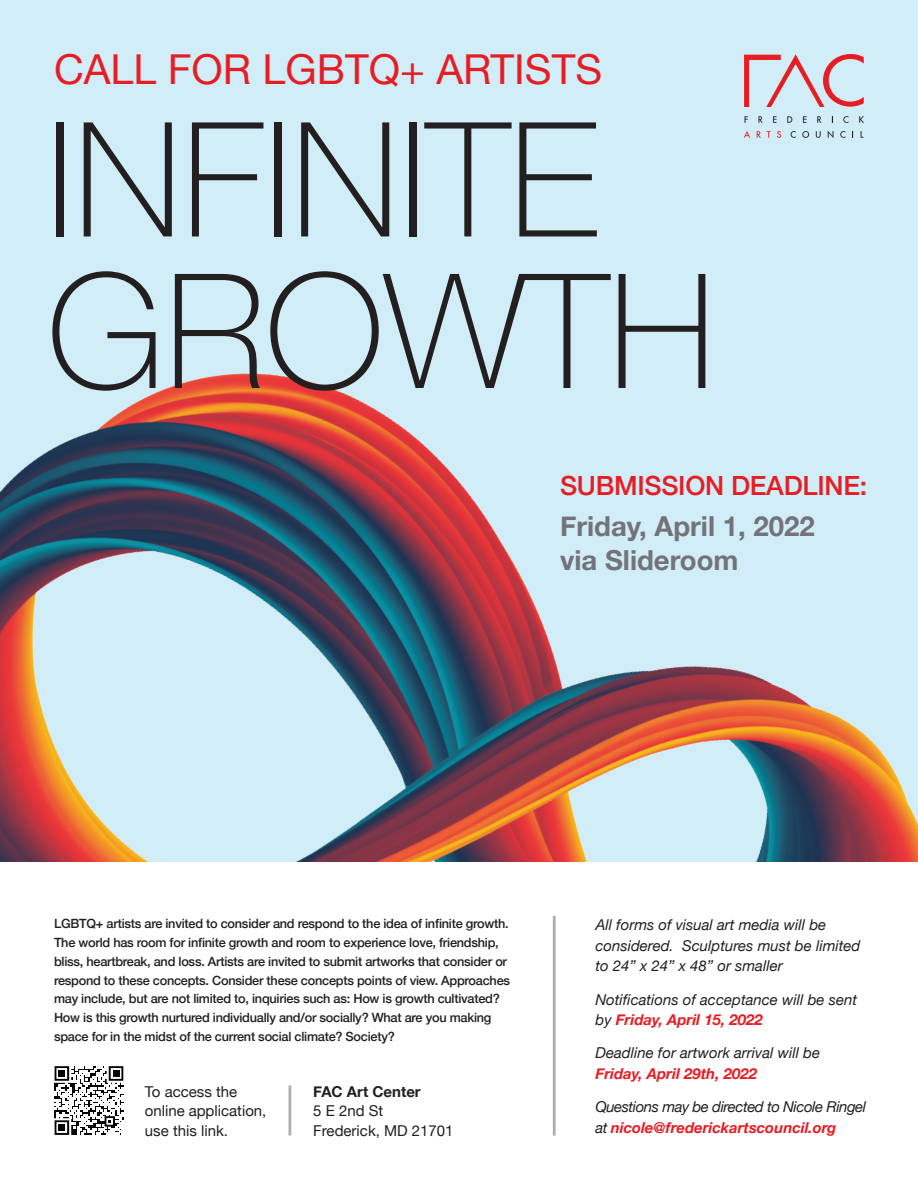
<style>
.page{position:relative;width:918px;height:1188px;background:#fff}
.page>*{position:absolute;margin:0;border:0;box-sizing:border-box;transform-origin:0 0}
.t1{font:100 159.6px/151.5px "Helvetica Neue";color:#231f20}
.t2{font:41.25px "Helvetica Neue";color:#e81d24}
.t3{font:700 27.6px/34.5px "Helvetica Neue";color:#737379}
.t4{font:500 26.4px "Helvetica Neue";letter-spacing:-.01em;color:#e81d24}
.t5{font:italic 15px/20.7px "Helvetica Neue";color:#231f20}
.t6{font:italic 15px/20.7px "Helvetica Neue";letter-spacing:-.03em;color:#231f20}
.t7{font:15px/19.5px "Helvetica Neue";color:#231f20}
.t8{font:italic 700 15px "Helvetica Neue";color:#e81d24}
.t9{font:700 15px "Helvetica Neue";color:#231f20}
.t10{font:500 12.75px/18.8px "Helvetica Neue";letter-spacing:-.02em;color:#231f20}
.s1{font-weight:700;color:#e81d24}
</style>
<div class="page">
<div style="left:0;top:0;width:918px;height:862px;background:#d1edf8"></div>
<img style="left:1px;top:373px;width:917px;height:489px">
<svg style="left:745px;top:116px;width:3px;height:7px"></svg>
<svg style="left:758px;top:116px;width:5px;height:7px"></svg>
<svg style="left:773px;top:116px;width:4px;height:7px"></svg>
<svg style="left:787px;top:116px;width:5px;height:7px"></svg>
<svg style="left:803px;top:116px;width:3px;height:7px"></svg>
<svg style="left:817px;top:116px;width:4px;height:7px"></svg>
<svg style="left:843px;top:116px;width:5px;height:7px"></svg>
<svg style="left:859px;top:116px;width:5px;height:7px"></svg>
<svg style="left:744px;top:131px;width:6px;height:7px"></svg>
<svg style="left:757px;top:131px;width:4px;height:7px"></svg>
<svg style="left:767px;top:131px;width:4px;height:7px"></svg>
<svg style="left:777px;top:131px;width:4px;height:7px"></svg>
<svg style="left:791px;top:131px;width:5px;height:7px"></svg>
<svg style="left:802px;top:131px;width:7px;height:7px"></svg>
<svg style="left:816px;top:131px;width:5px;height:7px"></svg>
<svg style="left:828px;top:131px;width:5px;height:7px"></svg>
<svg style="left:840px;top:131px;width:5px;height:7px"></svg>
<svg style="left:852px;top:131px;width:2px;height:7px"></svg>
<svg style="left:744px;top:54px;width:120px;height:53px"></svg>
<hr style="left:553px;top:916px;width:3px;height:220px;background:#aeacb0">
<svg style="left:54px;top:1066px;width:70px;height:69px"></svg>
<hr style="left:288px;top:1085px;width:3px;height:51px;background:#aeacb0">
<h2 class="t2" style="left:54px;top:39px;width:550px">CALL FOR LGBTQ+ ARTISTS</h2>
<h1 class="t1" style="left:46px;top:97px;width:670px">INFINITE<br>GROWTH</h1>
<h3 class="t4" style="left:560px;top:464px;width:309px">SUBMISSION DEADLINE:</h3>
<h3 class="t3" style="left:560px;top:509px;width:256px">Friday, April 1, 2022 via Slideroom</h3>
<p class="t10" style="left:54px;top:913px;width:458px">LGBTQ+ artists are invited to consider and respond to the idea of infinite growth.<br>The world has room for infinite growth and room to experience love, friendship, bliss, heartbreak, and loss. Artists are invited to submit artworks that consider or respond to these concepts. Consider these concepts points of view. Approaches may include, but are not limited to, inquiries such as: How is growth cultivated?<br>How is this growth nurtured individually and/or socially? What are you making space for in the midst of the current social climate? Society?</p>
<p class="t7" style="left:145px;top:1082px;width:123px">To access the online application, use this link.</p>
<p class="t9" style="left:313px;top:1079px;width:109px">FAC Art Center</p>
<p class="t7" style="left:313px;top:1102px;width:142px">5 E 2nd St<br>Frederick, MD 21701</p>
<p class="t5" style="left:595px;top:915px;width:267px">All forms of visual art media will be considered. Sculptures must be limited to 24” x 24” x 48” or smaller</p>
<p class="t5" style="left:595px;top:990px;width:263px">Notifications of acceptance will be sent by <span class="s1">Friday, April 15, 2022</span></p>
<p class="t5" style="left:595px;top:1044px;width:226px">Deadline for artwork arrival will be</p>
<p class="t8" style="left:595px;top:1062px;width:163px">Friday, April 29th, 2022</p>
<p class="t6" style="left:595px;top:1097px;width:272px">Questions may be directed to Nicole Ringel at <span class="s1">nicole@frederickartscouncil.org</span></p>
</div>
